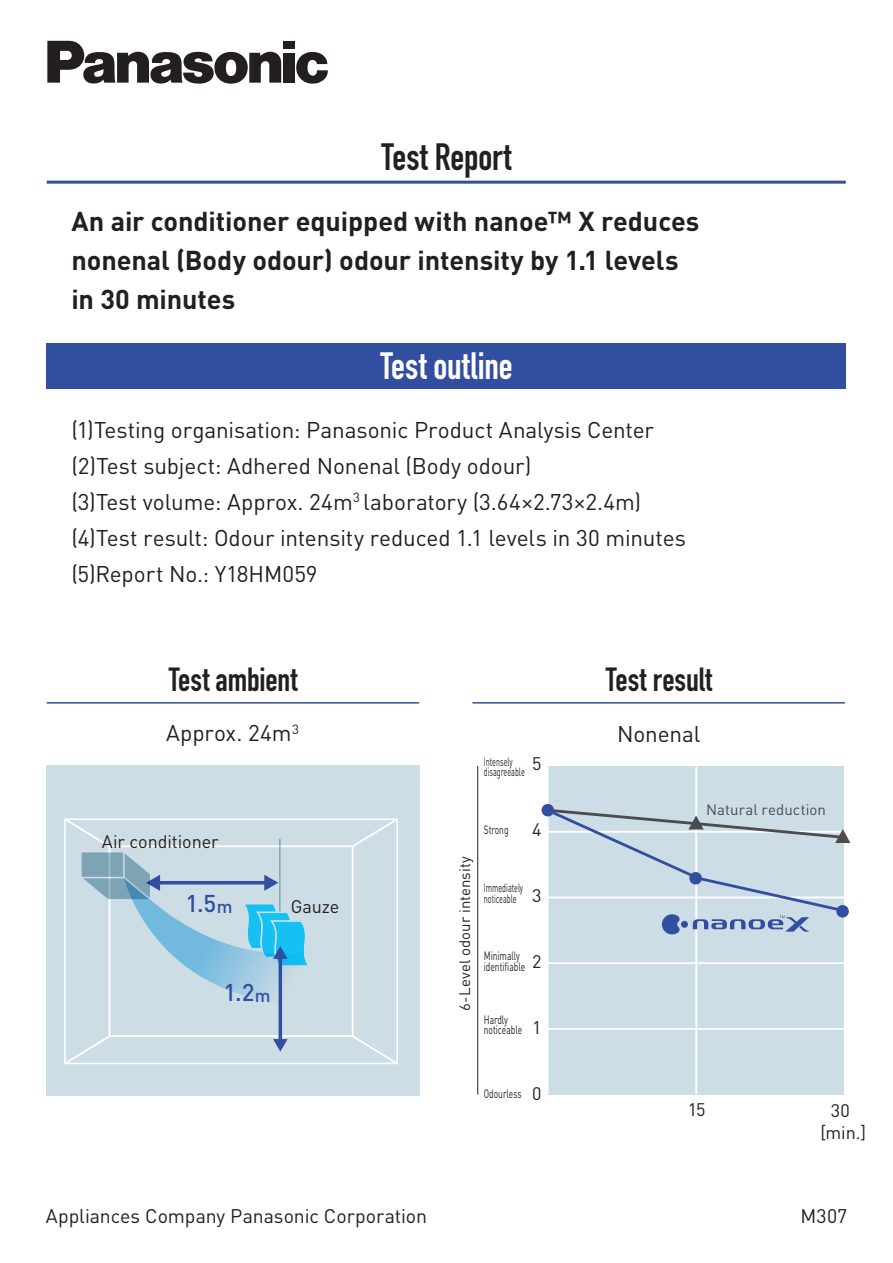
<style>
.page{position:relative;width:893px;height:1263px;background:#fff}
.page>*{position:absolute;margin:0;border:0;box-sizing:border-box;transform-origin:0 0}
.t1{font:700 37.5px "DIN Condensed";color:#fff}
.t2{font:700 37.5px "DIN Condensed";letter-spacing:-.005em;color:#231f20}
.t3{font:700 33px "DIN Condensed";letter-spacing:-.005em;color:#231f20}
.t4{font:700 27px/38.5px "DINOT";letter-spacing:-.005em;color:#231f20}
.t5{font:500 24px "DINOT";color:#324ea1}
.t6{font:22.5px/36px "DINOT";letter-spacing:-.005em;color:#231f20}
.t7{font:19.5px "DINOT";letter-spacing:-.005em;color:#231f20}
.t8{font:18px/22px "DINOT";letter-spacing:-.005em;color:#231f20;text-align:center}
.t9{font:15px "DINOT";letter-spacing:.005em;color:#231f20}
.t10{font:15px "DINOT";letter-spacing:.005em;color:#4b4c4d}
.t11{font:12px/10.5px "DINOT";color:#231f20;scale:.7 1}
.t12{font:12px/10.5px "DINOT";color:#231f20;scale:.6 1}
.s1{font-size:18px}
</style>
<div class="page">
<div style="left:47px;top:344px;width:799px;height:45px;background:#324ea1"></div>
<div style="left:46px;top:765px;width:373px;height:330px;background:#cddde6"></div>
<div style="left:548px;top:766px;width:297px;height:329px;background:#cddde6"></div>
<hr style="left:47px;top:181px;width:799px;height:3px;background:#324ea1">
<hr style="left:47px;top:702px;width:372px;height:2px;background:#324ea1">
<hr style="left:472px;top:702px;width:373px;height:2px;background:#324ea1">
<svg style="left:47px;top:41px;width:234px;height:43px"></svg>
<div style="left:283px;top:53px;width:12px;height:30px;background:#231f20"></div>
<div style="left:283px;top:41px;width:12px;height:8px;background:#231f20"></div>
<svg style="left:296px;top:52px;width:32px;height:32px"></svg>
<svg style="left:64px;top:818px;width:334px;height:247px"></svg>
<hr style="left:477px;top:766px;width:1px;height:329px;background:#231f20">
<hr style="left:695px;top:767px;width:2px;height:327px;background:#fff">
<hr style="left:844px;top:767px;width:2px;height:327px;background:#fff">
<hr style="left:548px;top:1028px;width:297px;height:2px;background:#fff">
<hr style="left:548px;top:962px;width:297px;height:2px;background:#fff">
<svg style="left:541px;top:804px;width:13px;height:12px"></svg>
<svg style="left:544px;top:806px;width:306px;height:128px"></svg>
<h1 class="t2" style="left:382px;top:131px;width:131px">Test Report</h1>
<p class="t4" style="left:71px;top:202px;width:630px">An air conditioner equipped with nanoe™ X reduces nonenal (Body odour) odour intensity by 1.1 levels in 30 minutes</p>
<h1 class="t1" style="left:380px;top:340px;width:134px">Test outline</h1>
<p class="t6" style="left:71px;top:411px;width:616px">(1)Testing organisation: Panasonic Product Analysis Center (2)Test subject: Adhered Nonenal (Body odour)<br>(3)Test volume: Approx. 24m<sup>3</sup> laboratory (3.64×2.73×2.4m) (4)Test result: Odour intensity reduced 1.1 levels in 30 minutes (5)Report No.: Y18HM059</p>
<h2 class="t3" style="left:169px;top:657px;width:130px">Test ambient</h2>
<h2 class="t3" style="left:606px;top:657px;width:108px">Test result</h2>
<p class="t6" style="left:166px;top:715px;width:134px">Approx. 24m<sup>3</sup></p>
<p class="t8" style="left:102px;top:830px;width:118px">Air conditioner</p>
<p class="t5" style="left:185px;top:888px;width:49px">1.5<span class="s1">m</span></p>
<p class="t8" style="left:291px;top:895px;width:50px">Gauze</p>
<p class="t5" style="left:223px;top:977px;width:49px">1.2<span class="s1">m</span></p>
<p class="t12" style="left:484px;top:756px;width:70px">Intensely disagreeable</p>
<p class="t8" style="left:532px;top:752px;width:11px">5</p>
<p class="t9" style="left:455px;top:1011px;width:156px;rotate:-90deg">6-Level odour intensity</p>
<p class="t11" style="left:484px;top:824px;width:37px">Strong</p>
<p class="t8" style="left:532px;top:818px;width:11px">4</p>
<p class="t12" style="left:484px;top:882px;width:67px">Immediately noticeable</p>
<p class="t8" style="left:532px;top:884px;width:11px">3</p>
<p class="t11" style="left:484px;top:951px;width:61px">Minimally identifiable</p>
<p class="t8" style="left:532px;top:950px;width:11px">2</p>
<p class="t11" style="left:484px;top:1014px;width:56px">Hardly noticeable</p>
<p class="t8" style="left:532px;top:1016px;width:11px">1</p>
<p class="t11" style="left:484px;top:1088px;width:56px">Odourless</p>
<p class="t8" style="left:532px;top:1082px;width:11px">0</p>
<p class="t6" style="left:617px;top:715px;width:85px">Nonenal</p>
<p class="t10" style="left:706px;top:800px;width:121px">Natural reduction</p>
<p class="t8" style="left:688px;top:1098px;width:19px">15</p>
<p class="t8" style="left:820px;top:1099px;width:47px">30 [min.]</p>
<p class="t7" style="left:46px;top:1204px;width:383px">Appliances Company Panasonic Corporation</p>
<p class="t7" style="left:801px;top:1204px;width:48px">M307</p>
</div>
